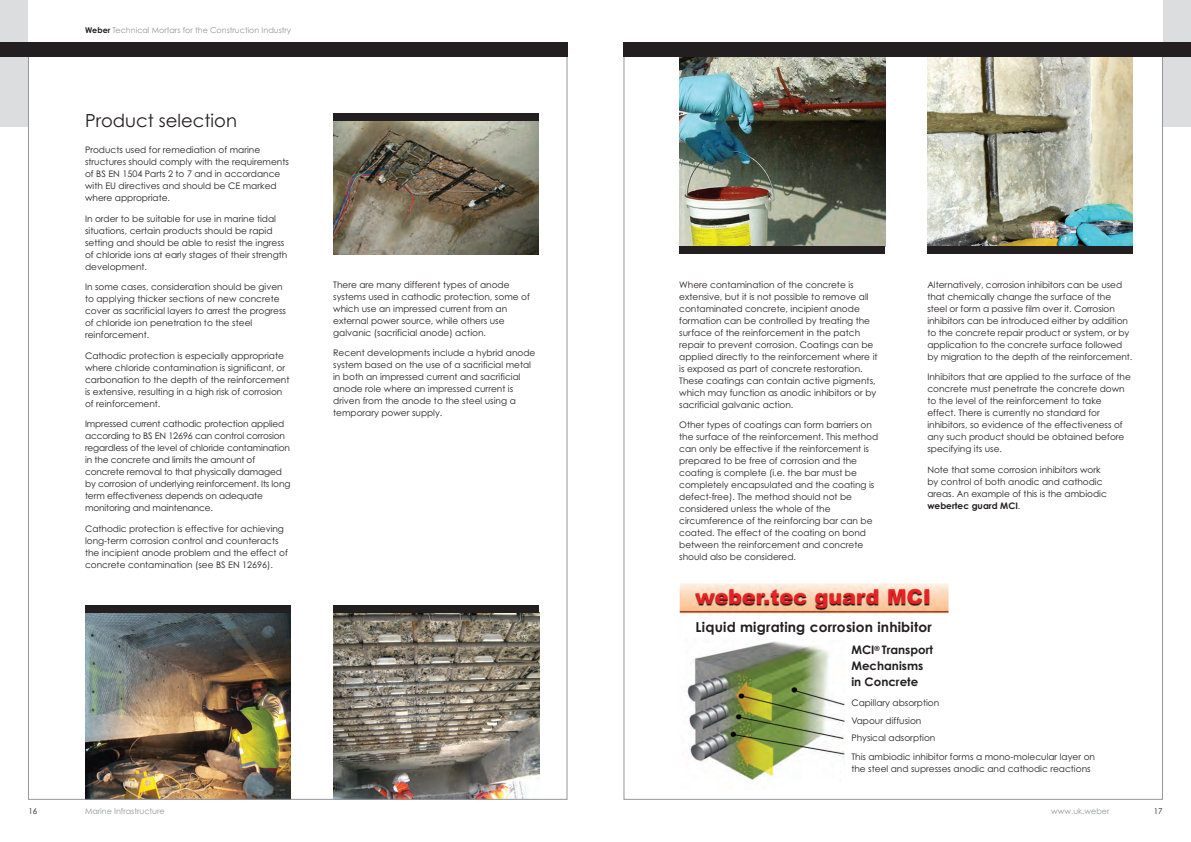
<style>
.page{position:relative;width:1191px;height:842px;background:#fff}
.page>*{position:absolute;margin:0;border:0;box-sizing:border-box;transform-origin:0 0}
.t1{font:18px "Century Gothic";color:#231f20}
.t2{font:700 13.8px "Century Gothic";letter-spacing:.015em;color:#231f20}
.t3{font:700 11.8px/15.7px "Century Gothic";color:#231f20}
.t4{font:9px/12px "Century Gothic";color:#231f20}
.t5{font:8px "Century Gothic";color:#939598}
.t6{font:8px "Century Gothic";color:#231f20}
.s1{font-weight:700;color:#231f20}
.s2{font-weight:700}
</style>
<div class="page">
<img style="left:85px;top:612px;width:206px;height:185px">
<div style="left:85px;top:605px;width:206px;height:7px;background:#231f20"></div>
<img style="left:333px;top:612px;width:206px;height:185px">
<div style="left:333px;top:605px;width:206px;height:7px;background:#231f20"></div>
<img style="left:679px;top:57px;width:206px;height:189px">
<img style="left:927px;top:57px;width:205px;height:189px">
<div style="left:0;top:0;width:28px;height:127px;background:#dcdddf"></div>
<div style="left:0;top:43px;width:567px;height:14px;background:#231f20"></div>
<div style="left:1162px;top:0;width:29px;height:127px;background:#dcdddf"></div>
<div style="left:624px;top:43px;width:567px;height:14px;background:#231f20"></div>
<img style="left:333px;top:121px;width:206px;height:133px">
<div style="left:333px;top:113px;width:206px;height:8px;background:#231f20"></div>
<div style="left:679px;top:246px;width:206px;height:8px;background:#231f20"></div>
<div style="left:927px;top:246px;width:205px;height:8px;background:#231f20"></div>
<img style="left:679px;top:583px;width:269px;height:198px">
<p class="t5" style="left:85px;top:26px;width:208px"><span class="s1">Weber</span> Technical Mortars for the Construction Industry</p>
<h1 class="t1" style="left:85px;top:110px;width:153px">Product selection</h1>
<p class="t4" style="left:85px;top:144px;width:205px">Products used for remediation of marine structures should comply with the requirements of BS EN 1504 Parts 2 to 7 and in accordance with EU directives and should be CE marked where appropriate.</p>
<p class="t4" style="left:85px;top:212px;width:204px">In order to be suitable for use in marine tidal situations, certain products should be rapid setting and should be able to resist the ingress of chloride ions at early stages of their strength development.</p>
<p class="t4" style="left:85px;top:281px;width:202px">In some cases, consideration should be given to applying thicker sections of new concrete cover as sacrificial layers to arrest the progress of chloride ion penetration to the steel reinforcement.</p>
<p class="t4" style="left:85px;top:349px;width:206px">Cathodic protection is especially appropriate where chloride contamination is significant, or carbonation to the depth of the reinforcement is extensive, resulting in a high risk of corrosion of reinforcement.</p>
<p class="t4" style="left:85px;top:418px;width:207px">Impressed current cathodic protection applied according to BS EN 12696 can control corrosion regardless of the level of chloride contamination in the concrete and limits the amount of concrete removal to that physically damaged by corrosion of underlying reinforcement. Its long term effectiveness depends on adequate monitoring and maintenance.</p>
<p class="t4" style="left:85px;top:522px;width:204px">Cathodic protection is effective for achieving long-term corrosion control and counteracts the incipient anode problem and the effect of concrete contamination (see BS EN 12696).</p>
<p class="t4" style="left:333px;top:278px;width:198px">There are many different types of anode systems used in cathodic protection, some of which use an impressed current from an external power source, while others use galvanic (sacrificial anode) action.</p>
<p class="t4" style="left:333px;top:347px;width:204px">Recent developments include a hybrid anode system based on the use of a sacrificial metal in both an impressed current and sacrificial anode role where an impressed current is driven from the anode to the steel using a temporary power supply.</p>
<p class="t4" style="left:679px;top:279px;width:200px">Where contamination of the concrete is extensive, but it is not possible to remove all contaminated concrete, incipient anode formation can be controlled by treating the surface of the reinforcement in the patch repair to prevent corrosion. Coatings can be applied directly to the reinforcement where it is exposed as part of concrete restoration.<br>These coatings can contain active pigments, which may function as anodic inhibitors or by sacrificial galvanic action.</p>
<p class="t4" style="left:679px;top:419px;width:200px">Other types of coatings can form barriers on the surface of the reinforcement. This method can only be effective if the reinforcement is prepared to be free of corrosion and the coating is complete (i.e. the bar must be completely encapsulated and the coating is defect-free). The method should not be considered unless the whole of the circumference of the reinforcing bar can be coated. The effect of the coating on bond between the reinforcement and concrete should also be considered.</p>
<p class="t4" style="left:927px;top:279px;width:207px">Alternatively, corrosion inhibitors can be used that chemically change the surface of the steel or form a passive film over it. Corrosion inhibitors can be introduced either by addition to the concrete repair product or system, or by application to the concrete surface followed by migration to the depth of the reinforcement.</p>
<p class="t4" style="left:927px;top:371px;width:205px">Inhibitors that are applied to the surface of the concrete must penetrate the concrete down to the level of the reinforcement to take effect. There is currently no standard for inhibitors, so evidence of the effectiveness of any such product should be obtained before specifying its use.</p>
<p class="t4" style="left:927px;top:464px;width:181px">Note that some corrosion inhibitors work by control of both anodic and cathodic areas. An example of this is the ambiodic <span class="s2">webertec guard MCI</span>.</p>
<h2 class="t2" style="left:695px;top:619px;width:238px">Liquid migrating corrosion inhibitor</h2>
<h3 class="t3" style="left:851px;top:642px;width:83px">MCI<sup>®</sup> Transport<br>Mechanisms in Concrete</h3>
<p class="t4" style="left:851px;top:697px;width:89px">Capillary absorption</p>
<p class="t4" style="left:851px;top:712px;width:85px;line-height:16.7px">Vapour diffusion<br>Physical adsorption</p>
<p class="t4" style="left:851px;top:751px;width:245px">This ambiodic inhibitor forms a mono-molecular layer on the steel and supresses anodic and cathodic reactions</p>
<p class="t5" style="left:85px;top:806px;width:81px">Marine Infrastructure</p>
<p class="t5" style="left:1051px;top:805px;width:60px">www.uk.weber</p>
<p class="t6" style="left:28px;top:806px;width:10px">16</p>
<p class="t6" style="left:1153px;top:806px;width:10px">17</p>
</div>
